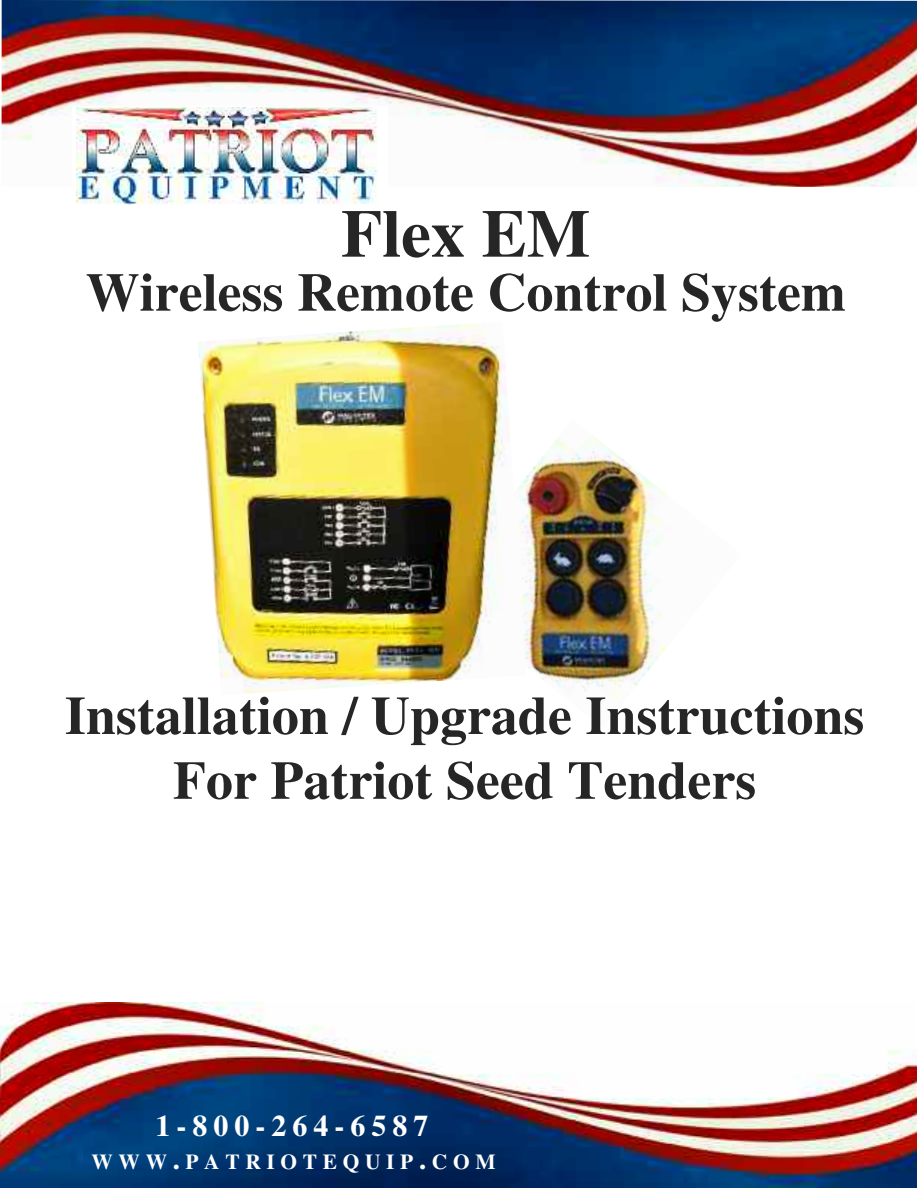
<style>
.page{position:relative;width:918px;height:1188px;background:#fff}
.page>*{position:absolute;margin:0;border:0;box-sizing:border-box;transform-origin:0 0}
.t1{font:700 67.5px "Times";color:#272627}
.t2{font:700 54px/64.8px "Times";color:#272627;text-align:center}
.t3{font:700 30px "Times";letter-spacing:.2em;color:#fff}
.t4{font:700 21.3px "Times";letter-spacing:.265em;color:#fff}
.s1{font-size:28.5px}
</style>
<div class="page">
<img style="left:2px;top:0;width:915px;height:186px">
<div style="left:72px;top:106px;width:316px;height:103px;background:#fff"></div>
<img style="left:76px;top:107px;width:302px;height:98px">
<img style="left:526px;top:437px;width:141px;height:262px">
<img style="left:198px;top:324px;width:328px;height:370px">
<img style="left:0;top:1003px;width:917px;height:185px">
<p class="t1" style="left:341px;top:194px;width:251px">Flex EM</p>
<p class="t2" style="left:86px;top:260px;width:762px">Wireless Remote Control System</p>
<p class="t2" style="left:65px;top:683px;width:801px">Installation / Upgrade Instructions<br>For Patriot Seed Tenders</p>
<p class="t3" style="left:156px;top:1109px;width:274px">1-800-264-6587</p>
<p class="t4" style="left:92px;top:1149px;width:405px">WWW<span class="s1">.</span>PATRIOTEQUIP<span class="s1">.</span>COM</p>
</div>
